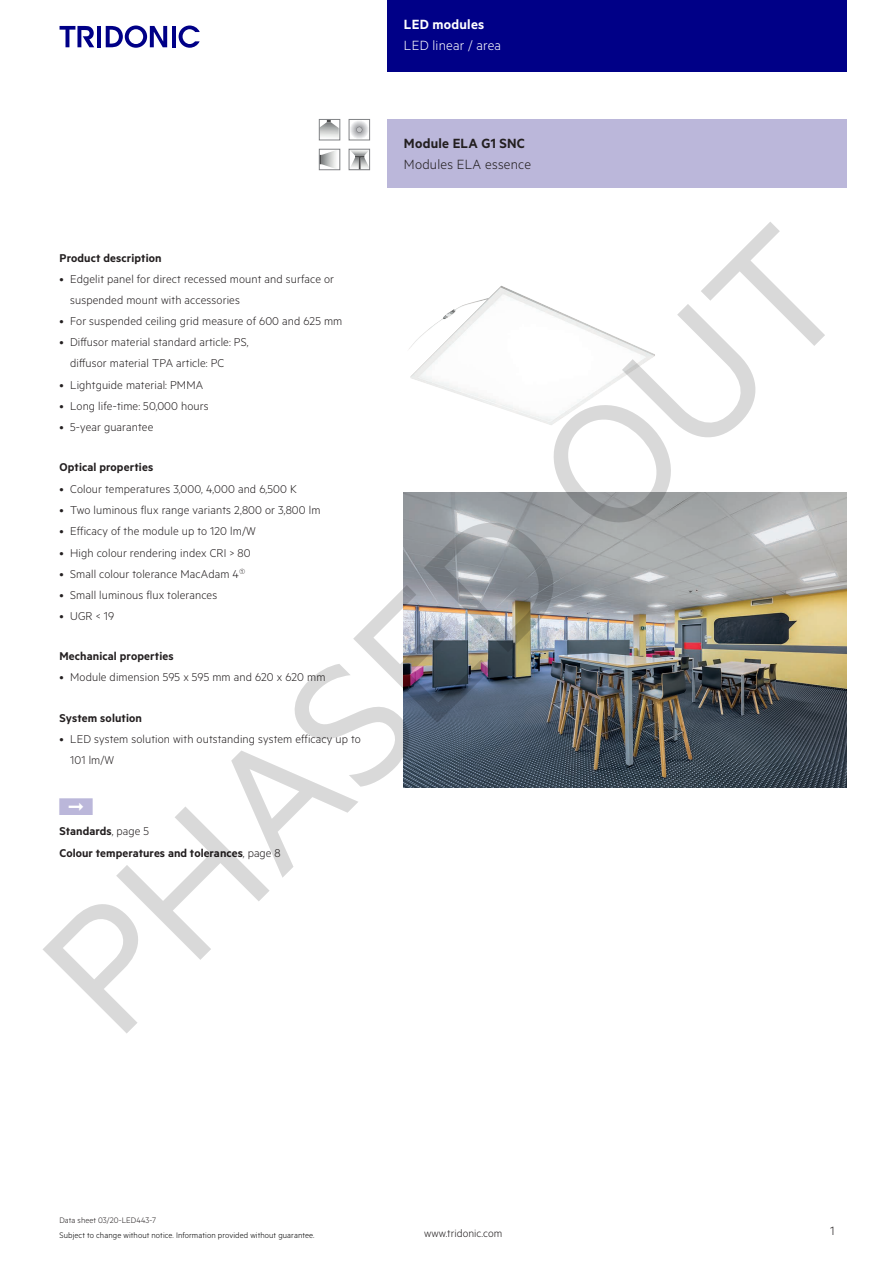
<style>
.page{position:relative;width:893px;height:1263px;background:#fff}
.page>*{position:absolute;margin:0;border:0;box-sizing:border-box;transform-origin:0 0}
.t1{font:193.95px "Metric";color:rgb(0 0 0/.15)}
.t2{font:300 15px "Metric";letter-spacing:.015em;color:#231f20}
.t3{font:300 15px "Metric";letter-spacing:.015em;color:#fff}
.t4{font:600 15px "Metric";letter-spacing:.015em;color:#231f20}
.t5{font:600 15px "Metric";letter-spacing:.015em;color:#fff}
.t6{font:300 13.5px "Metric";color:#231f20}
.t7{font:300 12.75px/21.3px "Metric";letter-spacing:.01em;color:#231f20}
.t8{font:600 12.75px/21.3px "Metric";letter-spacing:.01em;color:#231f20}
.t9{font:300 12px "Metric";letter-spacing:.005em;color:#231f20}
.t10{font:300 9px "Metric";letter-spacing:.01em;color:#000}
.t11{font:300 9px "Metric";letter-spacing:.005em;color:#231f20}
.s1{font-weight:300}
</style>
<div class="page">
<div style="left:387px;top:0;width:459px;height:72px;background:#000087"></div>
<hr style="left:97px;top:26px;width:4px;height:21px;background:#000087">
<svg style="left:106px;top:26px;width:61px;height:22px"></svg>
<hr style="left:172px;top:26px;width:3px;height:21px;background:#000087">
<svg style="left:179px;top:26px;width:21px;height:22px"></svg>
<svg style="left:60px;top:26px;width:34px;height:21px"></svg>
<div style="left:387px;top:119px;width:459px;height:68px;background:#bbb7da"></div>
<img style="left:409px;top:286px;width:246px;height:139px">
<img style="left:404px;top:493px;width:442px;height:294px">
<svg style="left:319px;top:151px;width:21px;height:20px"></svg>
<div style="left:319px;top:149px;width:21px;height:21px;border:1px solid #808285"></div>
<svg style="left:319px;top:121px;width:20px;height:20px"></svg>
<div style="left:319px;top:119px;width:21px;height:21px;border:1px solid #808285"></div>
<div style="left:350px;top:121px;width:18px;height:18px;background:#f0f0f1;border-radius:50%"></div>
<div style="left:351px;top:121px;width:17px;height:17px;background:#e7e8e9;border-radius:50%"></div>
<div style="left:351px;top:122px;width:16px;height:16px;background:#e1e2e4;border-radius:50%"></div>
<div style="left:352px;top:122px;width:15px;height:15px;background:#d8d9db;border-radius:50%"></div>
<div style="left:352px;top:123px;width:14px;height:14px;background:#d3d4d6;border-radius:50%"></div>
<div style="left:353px;top:123px;width:13px;height:13px;background:#d4d5d7;border-radius:50%"></div>
<div style="left:353px;top:124px;width:12px;height:12px;background:#c6c7c9;border-radius:50%"></div>
<div style="left:354px;top:124px;width:11px;height:11px;background:#bebfc2;border-radius:50%"></div>
<div style="left:354px;top:125px;width:10px;height:10px;background:#bbbcbf;border-radius:50%"></div>
<div style="left:355px;top:125px;width:9px;height:9px;background:#adaeb2;border-radius:50%"></div>
<div style="left:356px;top:126px;width:7px;height:7px;background:#9d9ea1;border-radius:50%"></div>
<svg style="left:356px;top:127px;width:6px;height:6px"></svg>
<div style="left:349px;top:119px;width:21px;height:21px;border:1px solid #808285"></div>
<svg style="left:351px;top:151px;width:17px;height:17px"></svg>
<div style="left:349px;top:149px;width:21px;height:21px;border:1px solid #808285"></div>
<p class="t5" style="left:404px;top:15px;width:82px">LED modules</p>
<p class="t3" style="left:404px;top:37px;width:99px">LED linear / area</p>
<p class="t4" style="left:404px;top:134px;width:123px">Module ELA G1 SNC</p>
<p class="t2" style="left:404px;top:156px;width:129px">Modules ELA essence</p>
<h1 class="t1" style="left:-6px;top:921px;width:1051px;rotate:-45deg">PHASED OUT</h1>
<p class="t8" style="left:60px;top:247px;width:104px">Product description</p>
<p class="t7" style="left:70px;top:268px;width:265px;text-indent:-11px">• Edgelit panel for direct recessed mount and surface or suspended mount with accessories</p>
<p class="t7" style="left:60px;top:310px;width:284px">• For suspended ceiling grid measure of 600 and 625 mm</p>
<p class="t7" style="left:70px;top:331px;width:180px;text-indent:-11px">• Diffusor material standard article: PS, diffusor material TPA article: PC</p>
<p class="t7" style="left:60px;top:373px;width:145px">• Lightguide material: PMMA</p>
<p class="t7" style="left:60px;top:395px;width:151px">• Long life-time: 50,000 hours</p>
<p class="t7" style="left:60px;top:416px;width:95px">• 5-year guarantee</p>
<p class="t8" style="left:60px;top:456px;width:95px">Optical properties</p>
<p class="t7" style="left:60px;top:477px;width:239px">• Colour temperatures 3,000, 4,000 and 6,500 K</p>
<p class="t7" style="left:60px;top:499px;width:262px">• Two luminous flux range variants 2,800 or 3,800 lm</p>
<p class="t7" style="left:60px;top:520px;width:198px">• Efficacy of the module up to 120 lm/W</p>
<p class="t7" style="left:60px;top:541px;width:193px">• High colour rendering index CRI &gt; 80</p>
<p class="t7" style="left:60px;top:563px;width:181px">• Small colour tolerance MacAdam 4</p>
<p class="t7" style="left:60px;top:584px;width:159px">• Small luminous flux tolerances</p>
<p class="t7" style="left:60px;top:605px;width:56px">• UGR &lt; 19</p>
<p class="t8" style="left:60px;top:645px;width:116px">Mechanical properties</p>
<p class="t7" style="left:60px;top:666px;width:267px">• Module dimension 595 x 595 mm and 620 x 620 mm</p>
<p class="t8" style="left:60px;top:707px;width:84px">System solution</p>
<p class="t7" style="left:70px;top:728px;width:292px;text-indent:-11px">• LED system solution with outstanding system efficacy up to<br>101 lm/W</p>
<p class="t8" style="left:60px;top:820px;width:223px">Standards<span class="s1">, page 5<br></span>Colour temperatures and tolerances<span class="s1">, page 8</span></p>
<p class="t11" style="left:60px;top:1215px;width:98px">Data sheet 03/20-LED443-7</p>
<p class="t10" style="left:60px;top:1229px;width:257px">Subject to change without notice. Information provided without guarantee.</p>
<p class="t9" style="left:424px;top:1227px;width:80px">www.tridonic.com</p>
<p class="t6" style="left:830px;top:1223px;width:6px">1</p>
</div>
